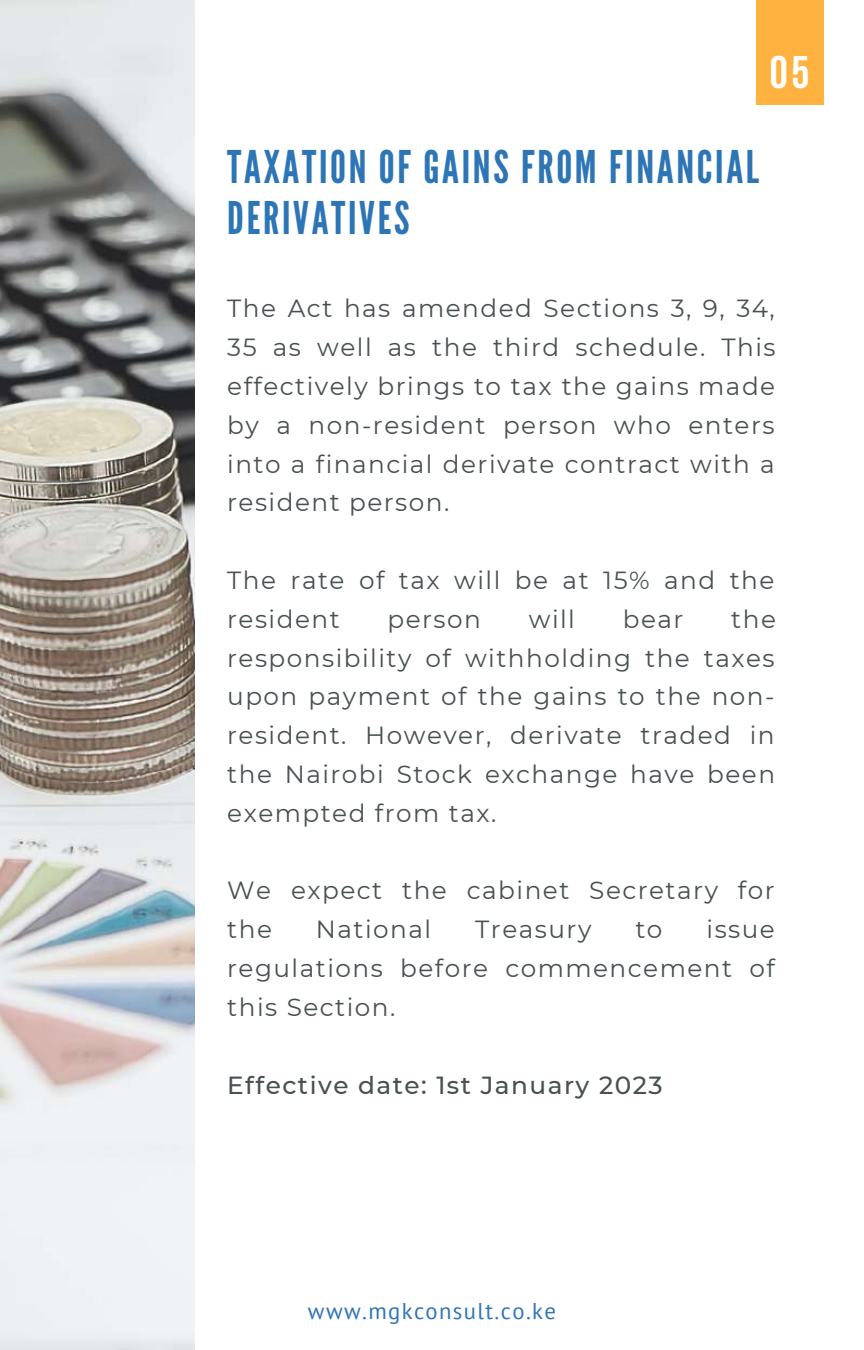
<style>
.page{position:relative;width:864px;height:1350px;background:#fff}
.page>*{position:absolute;margin:0;border:0;box-sizing:border-box;transform-origin:0 0}
.t1{font:700 45.45px "Bebas Neue";color:#fff}
.t2{font:45px/50.6px "League Gothic";letter-spacing:.06em;color:#2e75b6}
.t3{font:24.75px/38.7px "Montserrat";letter-spacing:.06em;color:#495052;text-align:justify}
.t4{font:500 24.75px "Montserrat";letter-spacing:.06em;color:#495052}
.t5{font:22.72px "PT Sans";letter-spacing:.06em;color:#2e75b6}
</style>
<div class="page">
<img style="left:0;top:0;width:194px;height:1350px">
<div style="left:756px;top:0;width:67px;height:105px;background:#ffb23f"></div>
<h1 class="t1" style="left:770px;top:54px;width:41px">05</h1>
<h2 class="t2" style="left:227px;top:143px;width:533px">TAXATION OF GAINS FROM FINANCIAL<br>DERIVATIVES</h2>
<p class="t3" style="left:227px;top:289px;width:550px">The Act has amended Sections 3, 9, 34, 35 as well as the third schedule. This effectively brings to tax the gains made by a non-resident person who enters into a financial derivate contract with a resident person.</p>
<p class="t3" style="left:227px;top:561px;width:549px">The rate of tax will be at 15% and the resident</p>
<p class="t3" style="left:227px;top:600px;width:550px;text-indent:504px">the responsibility of withholding the taxes upon payment of the gains to the non&shy;resident. However, derivate traded in the Nairobi Stock exchange have been exempted from tax.</p>
<p class="t3" style="left:388px;top:600px;width:95px">person</p>
<p class="t3" style="left:529px;top:600px;width:48px">will</p>
<p class="t3" style="left:623px;top:600px;width:62px">bear</p>
<p class="t3" style="left:227px;top:871px;width:549px">We expect the cabinet Secretary for the</p>
<p class="t3" style="left:227px;top:910px;width:549px;text-indent:479px">issue regulations before commencement of this Section.</p>
<p class="t3" style="left:316px;top:910px;width:117px">National</p>
<p class="t3" style="left:475px;top:910px;width:118px">Treasury</p>
<p class="t3" style="left:635px;top:910px;width:29px">to</p>
<p class="t4" style="left:227px;top:1070px;width:437px">Effective date: 1st January 2023</p>
<p class="t5" style="left:308px;top:1296px;width:250px">www.mgkconsult.co.ke</p>
</div>
